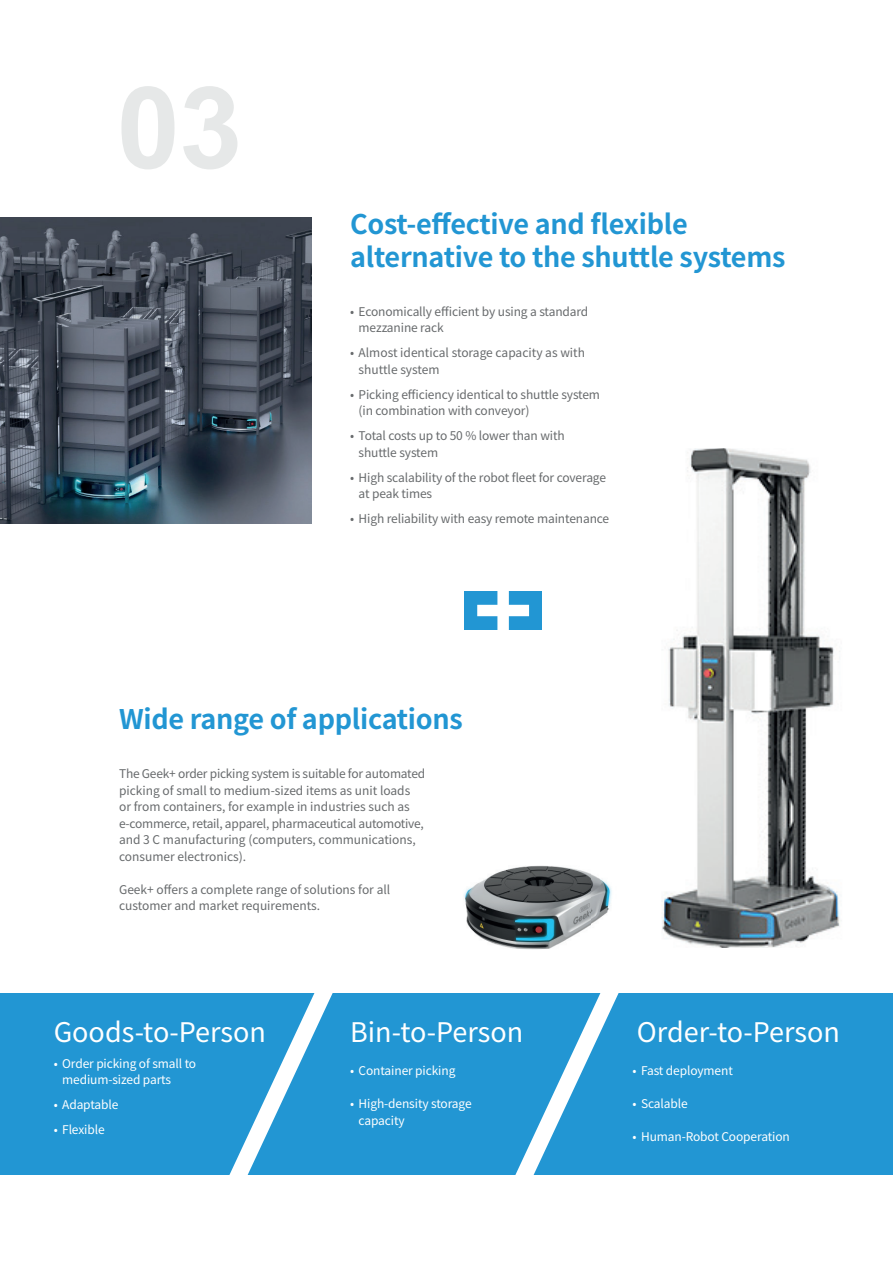
<style>
.page{position:relative;width:893px;height:1263px;background:#fff}
.page>*{position:absolute;margin:0;border:0;box-sizing:border-box;transform-origin:0 0}
.t1{font:500 120.3px "DIN";color:#fff}
.t2{font:700 114px "Arial";color:#e6e8e8}
.t3{font:700 27px/33px "Source Han Sans CN";letter-spacing:-.01em;color:#2296d3}
.t4{font:27px "Source Han Sans CN";color:#fff}
.t5{font:12px/16.5px "Source Han Sans CN";letter-spacing:-.01em;color:#676a6c}
.t6{font:12px/16.5px "Source Han Sans CN";letter-spacing:-.01em;color:#fff}
</style>
<div class="page">
<div style="left:0;top:993px;width:893px;height:181px;background:#2296d3"></div>
<svg style="left:214px;top:993px;width:147px;height:182px"></svg>
<img style="left:661px;top:448px;width:179px;height:500px">
<img style="left:464px;top:865px;width:127px;height:85px">
<svg style="left:514px;top:993px;width:118px;height:182px"></svg>
<img style="left:591px;top:874px;width:21px;height:50px">
<img style="left:0;top:217px;width:312px;height:306px">
<div style="left:465px;top:591px;width:77px;height:39px;background:#2296d3"></div>
<h2 class="t2" style="left:117px;top:53px;width:127px">03</h2>
<h3 class="t3" style="left:350px;top:208px;width:437px">Cost-effective and flexible alternative to the shuttle systems</h3>
<p class="t5" style="left:359px;top:303px;width:231px;text-indent:-9px">• Economically efficient by using a standard mezzanine rack</p>
<p class="t5" style="left:359px;top:345px;width:228px;text-indent:-9px">• Almost identical storage capacity as with shuttle system</p>
<p class="t5" style="left:359px;top:386px;width:243px;text-indent:-9px">• Picking efficiency identical to shuttle system (in combination with conveyor)</p>
<p class="t5" style="left:359px;top:428px;width:208px;text-indent:-9px">• Total costs up to 50 % lower than with shuttle system</p>
<p class="t5" style="left:359px;top:469px;width:249px;text-indent:-9px">• High scalability of the robot fleet for coverage at peak times</p>
<p class="t5" style="left:350px;top:511px;width:261px">• High reliability with easy remote maintenance</p>
<h1 class="t1" style="left:471px;top:523px;width:66px">+</h1>
<h3 class="t3" style="left:119px;top:703px;width:345px">Wide range of applications</h3>
<p class="t5" style="left:119px;top:766px;width:308px">The Geek+ order picking system is suitable for automated picking of small to medium-sized items as unit loads or from containers, for example in industries such as e-commerce, retail, apparel, pharmaceutical automotive, and 3 C manufacturing (computers, communications, consumer electronics).</p>
<p class="t5" style="left:119px;top:881px;width:273px">Geek+ offers a complete range of solutions for all customer and market requirements.</p>
<h3 class="t4" style="left:54px;top:1017px;width:214px">Goods-to-Person</h3>
<h3 class="t4" style="left:350px;top:1017px;width:175px">Bin-to-Person</h3>
<h3 class="t4" style="left:637px;top:1017px;width:205px">Order-to-Person</h3>
<p class="t6" style="left:62px;top:1055px;width:136px;text-indent:-9px">• Order picking of small to medium-sized parts</p>
<p class="t6" style="left:54px;top:1097px;width:66px">• Adaptable</p>
<p class="t6" style="left:54px;top:1122px;width:53px">• Flexible</p>
<p class="t6" style="left:350px;top:1063px;width:107px">• Container picking</p>
<p class="t6" style="left:359px;top:1096px;width:115px;text-indent:-9px">• High-density storage capacity</p>
<p class="t6" style="left:632px;top:1063px;width:102px">• Fast deployment</p>
<p class="t6" style="left:632px;top:1096px;width:57px">• Scalable</p>
<p class="t6" style="left:632px;top:1129px;width:159px">• Human-Robot Cooperation</p>
</div>
